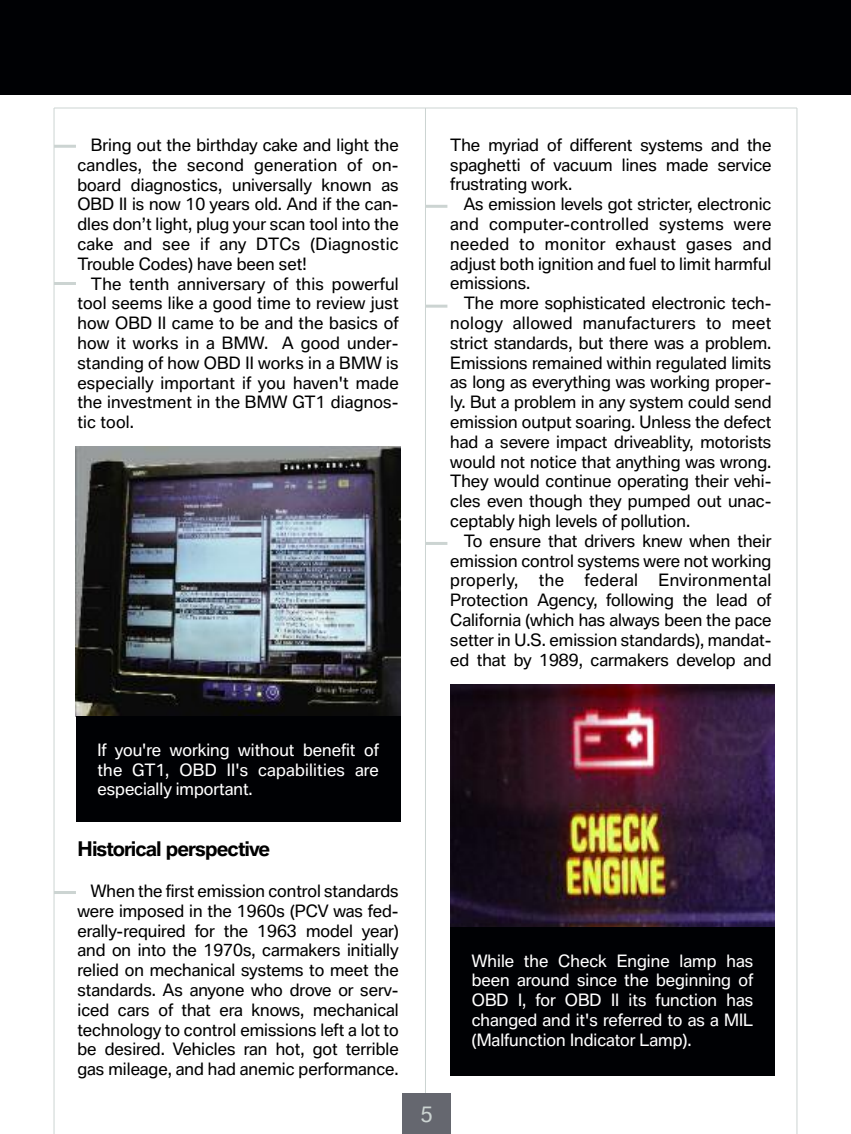
<style>
.page{position:relative;width:851px;height:1134px;background:#fff}
.page>*{position:absolute;margin:0;border:0;box-sizing:border-box;transform-origin:0 0}
.t1{font:21px "BMW Type";color:#ccd4d2}
.t2{font:700 19.5px "BMW Type";letter-spacing:-.05em;color:#000}
.t3{font:16.5px/19.8px "BMW Type";color:#000;text-align:justify}
.t4{font:16.5px/19.8px "BMW Type";color:#fff;text-align:justify}
</style>
<div class="page">
<div style="left:0;top:0;width:850px;height:94px;background:#000104"></div>
<hr style="left:54px;top:108px;width:1px;height:1026px;background:#ccd4d2">
<hr style="left:425px;top:108px;width:1px;height:1026px;background:#ccd4d2">
<hr style="left:796px;top:108px;width:1px;height:1026px;background:#ccd4d2">
<div style="left:402px;top:1094px;width:49px;height:40px;background:#65676f"></div>
<hr style="left:54px;top:108px;width:742px;height:1px;background:#ccd4d2">
<hr style="left:425px;top:205px;width:22px;height:3px;background:#ccd4d2">
<hr style="left:54px;top:145px;width:22px;height:3px;background:#ccd4d2">
<hr style="left:54px;top:282px;width:22px;height:3px;background:#ccd4d2">
<hr style="left:54px;top:891px;width:22px;height:3px;background:#ccd4d2">
<hr style="left:425px;top:305px;width:22px;height:3px;background:#ccd4d2">
<hr style="left:425px;top:542px;width:22px;height:3px;background:#ccd4d2">
<img style="left:76px;top:447px;width:324px;height:270px">
<div style="left:76px;top:717px;width:324px;height:105px;background:#000104"></div>
<img style="left:450px;top:684px;width:324px;height:243px">
<div style="left:450px;top:927px;width:324px;height:149px;background:#000104"></div>
<p class="t3" style="left:77px;top:136px;width:323px;text-indent:14px">Bring out the birthday cake and light the candles, the second generation of on&shy;board diagnostics, universally known as OBD II is now 10 years old. And if the can&shy;dles don’t light, plug your scan tool into the cake and see if any DTCs (Diagnostic Trouble Codes) have been set!</p>
<p class="t3" style="left:77px;top:275px;width:323px;text-indent:14px">The tenth anniversary of this powerful tool seems like a good time to review just how OBD II came to be and the basics of how it works in a BMW. A good under&shy;standing of how OBD II works in a BMW is especially important if you haven't made the investment in the BMW GT1 diagnos&shy;tic tool.</p>
<p class="t3" style="left:450px;top:136px;width:323px">The myriad of different systems and the spaghetti of vacuum lines made service frustrating work.</p>
<p class="t3" style="left:450px;top:196px;width:323px;text-indent:14px">As emission levels got stricter, electronic and computer-controlled systems were needed to monitor exhaust gases and adjust both ignition and fuel to limit harmful emissions.</p>
<p class="t3" style="left:450px;top:295px;width:323px;text-indent:14px">The more sophisticated electronic tech&shy;nology allowed manufacturers to meet strict standards, but there was a problem.<br>Emissions remained within regulated limits as long as everything was working proper&shy;ly. But a problem in any system could send emission output soaring. Unless the defect had a severe impact driveablity, motorists would not notice that anything was wrong.<br>They would continue operating their vehi&shy;cles even though they pumped out unac&shy;ceptably high levels of pollution.</p>
<p class="t3" style="left:450px;top:532px;width:323px;text-indent:14px">To ensure that drivers knew when their emission control systems were not working properly, the federal</p>
<p class="t3" style="left:450px;top:572px;width:323px;text-indent:208px">Environmental Protection Agency, following the lead of California (which has always been the pace setter in U.S. emission standards), mandat&shy;ed that by 1989, carmakers develop and</p>
<p class="t4" style="left:97px;top:741px;width:283px">If you're working without benefit of the GT1, OBD II's capabilities are especially important.</p>
<p class="t2" style="left:77px;top:842px;width:194px">Historical perspective</p>
<p class="t3" style="left:77px;top:883px;width:323px;text-indent:13px">When the first emission control standards were imposed in the 1960s (PCV was fed&shy;erally-required for the 1963 model year) and on into the 1970s, carmakers initially relied on mechanical systems to meet the standards. As anyone who drove or serv&shy;iced cars of that era knows, mechanical technology to control emissions left a lot to be desired. Vehicles ran hot, got terrible gas mileage, and had anemic performance.</p>
<p class="t1" style="left:420px;top:1106px;width:14px">5</p>
<p class="t4" style="left:472px;top:952px;width:283px">While the Check Engine lamp has been around since the beginning of OBD I, for OBD II its function has changed and it's referred to as a MIL (Malfunction Indicator Lamp).</p>
</div>
